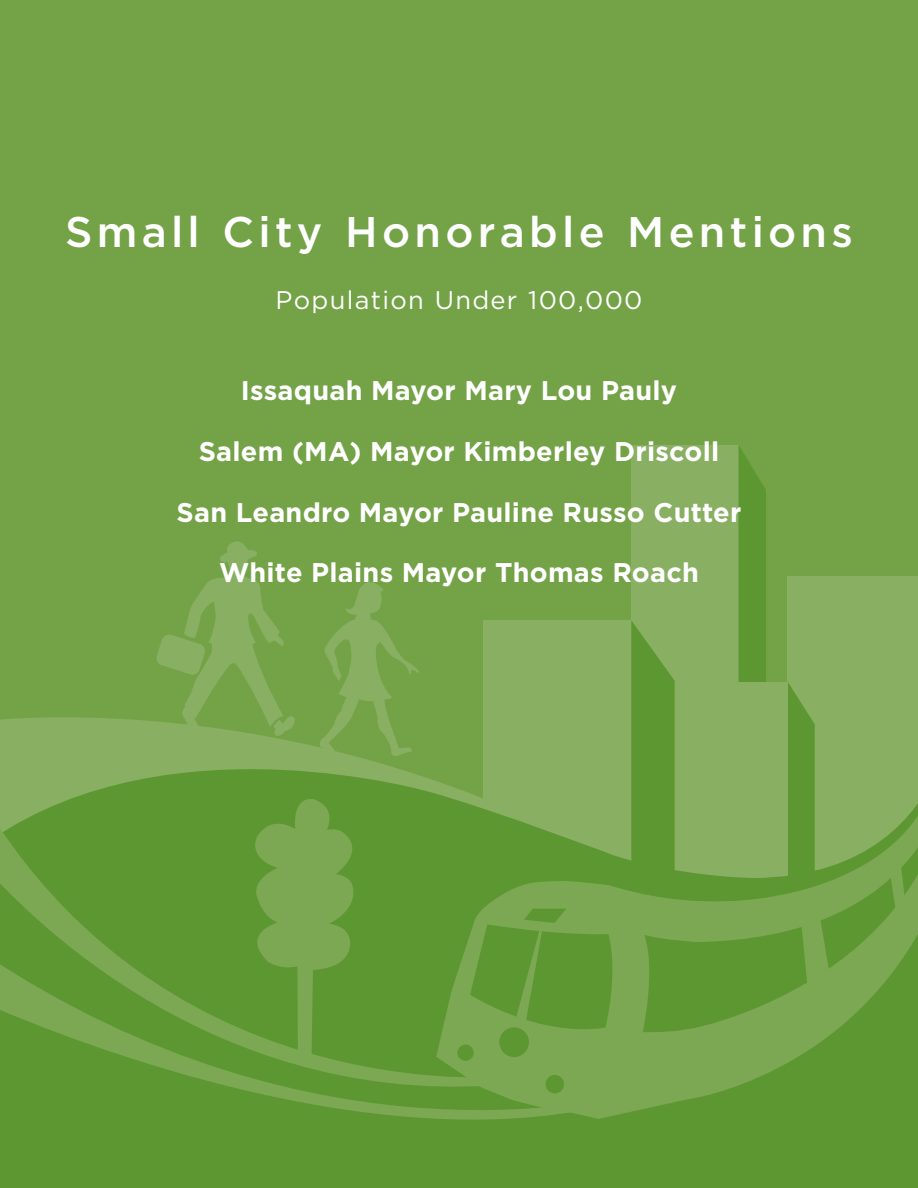
<style>
.page{position:relative;width:918px;height:1188px;background:#73a247}
.page>*{position:absolute;margin:0;border:0;box-sizing:border-box;transform-origin:0 0}
.awards_line{font:500 42.9px "Gotham";letter-spacing:.1em;color:#fff}
._18__GREEN_Divider_P{font:700 27px "Gotham";letter-spacing:.01em;color:#fff}
.Awards_Page_large_sm{font:25.5px "Gotham";letter-spacing:.05em;color:#fff}
</style>
<div class="page">
<div style="left:787px;top:576px;width:131px;height:346px;background:#88af62"></div>
<div style="left:631px;top:446px;width:107px;height:459px;background:#88af62"></div>
<svg style="left:739px;top:446px;width:27px;height:183px;background:#5e9833"></svg>
<div style="left:483px;top:620px;width:148px;height:435px;background:#88af62"></div>
<svg style="left:0;top:717px;width:918px;height:471px;background:#6b9f42"></svg>
<svg style="left:239px;top:795px;width:130px;height:16px;background:#609935"></svg>
<svg style="left:156px;top:541px;width:139px;height:198px"></svg>
<svg style="left:319px;top:582px;width:101px;height:176px"></svg>
<svg style="left:0;top:811px;width:436px;height:140px;fill:#5c9731"></svg>
<svg style="left:0;top:951px;width:627px;height:229px;fill:#5c9731"></svg>
<svg style="left:436px;top:629px;width:482px;height:490px"></svg>
<div style="left:499px;top:1027px;width:30px;height:30px;background:#5c9731;border-radius:50%"></div>
<div style="left:546px;top:1075px;width:18px;height:18px;background:#5c9731;border-radius:50%"></div>
<div style="left:457px;top:1045px;width:17px;height:16px;background:#5c9731;border-radius:50%"></div>
<svg style="left:643px;top:811px;width:275px;height:222px"></svg>
<svg style="left:787px;top:681px;width:43px;height:307px"></svg>
<svg style="left:889px;top:859px;width:18px;height:58px"></svg>
<svg style="left:470px;top:909px;width:149px;height:129px"></svg>
<p class="awards_line" style="left:65px;top:204px;width:789px">Small City Honorable Mentions</p>
<p class="Awards_Page_large_sm" style="left:276px;top:283px;width:368px">Population Under 100,000</p>
<p class="_18__GREEN_Divider_P" style="left:241px;top:373px;width:438px">Issaquah Mayor Mary Lou Pauly</p>
<p class="_18__GREEN_Divider_P" style="left:199px;top:433px;width:522px">Salem (MA) Mayor Kimberley Driscoll</p>
<p class="_18__GREEN_Divider_P" style="left:177px;top:494px;width:566px">San Leandro Mayor Pauline Russo Cutter</p>
<p class="_18__GREEN_Divider_P" style="left:219px;top:555px;width:481px">White Plains Mayor Thomas Roach</p>
</div>
